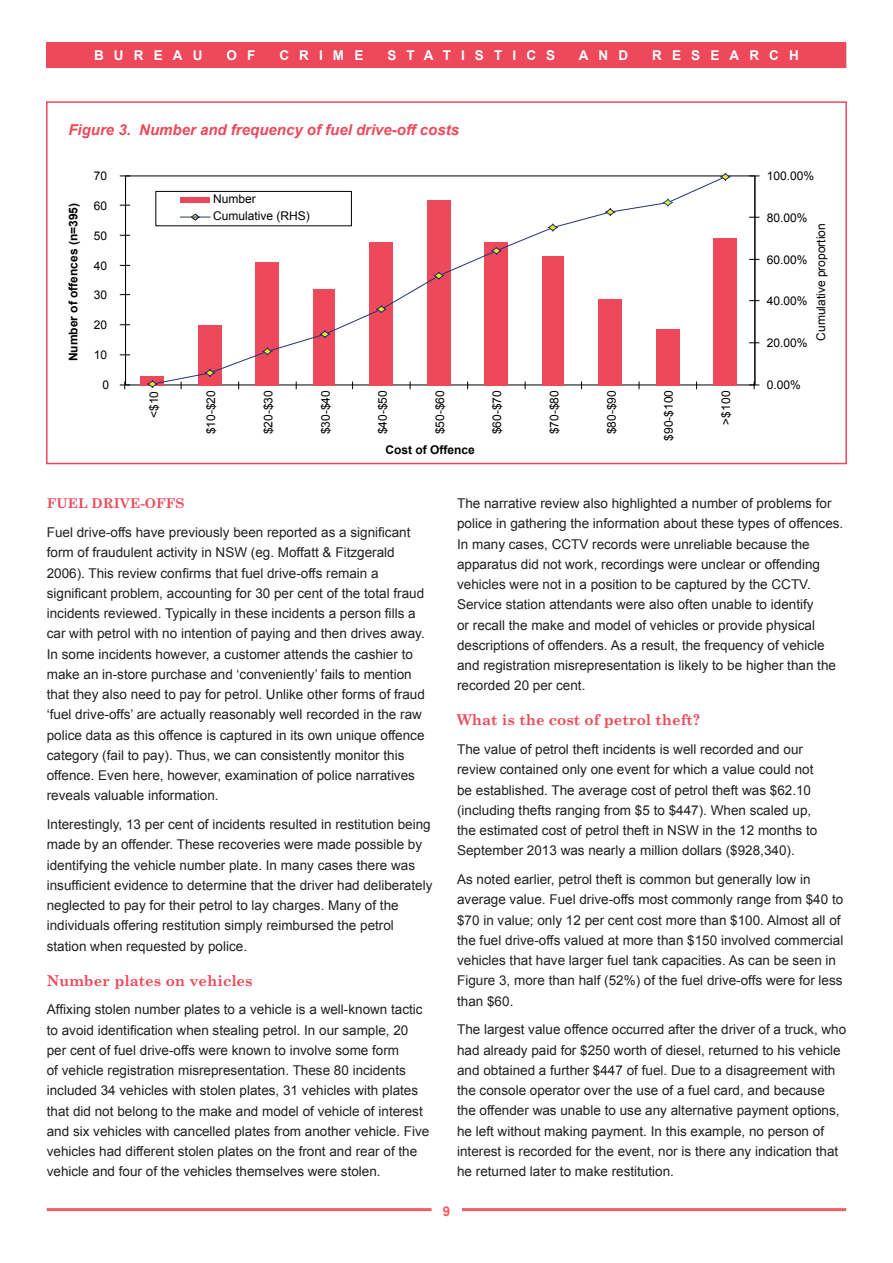
<style>
.page{position:relative;width:893px;height:1263px;background:#fff}
.page>*{position:absolute;margin:0;border:0;box-sizing:border-box;transform-origin:0 0}
._3__0_0_0_Subhead_2{font:700 15px "Century Schoolbook";color:#ed495a}
.t1{font:italic 700 15px "Arial";color:#ed495a}
._4__Text__body{font:13.5px/20.2px "Arial";color:#231f20}
.t2{font:700 13.5px "Arial";letter-spacing:.75em;color:#fff}
._2__0_0_Subhead_1{font:700 13.5px "Century Schoolbook";color:#ed495a}
.t3{font:700 13.5px "Arial";color:#ef5e65}
.t4{font:12px/17.2px "Arial";color:#000001}
.t5{font:700 12px "Arial";color:#000001}
</style>
<div class="page">
<hr style="left:47px;top:1208px;width:799px;height:3px;background:#ef5e65">
<div style="left:432px;top:1204px;width:29px;height:17px;background:#fff"></div>
<div style="left:47px;top:43px;width:799px;height:25px;background:#ed495a"></div>
<div style="left:141px;top:376px;width:23px;height:10px;background:#ed495a"></div>
<div style="left:198px;top:326px;width:23px;height:60px;background:#ed495a"></div>
<div style="left:656px;top:329px;width:23px;height:57px;background:#ed495a"></div>
<div style="left:714px;top:239px;width:23px;height:147px;background:#ed495a"></div>
<hr style="left:754px;top:176px;width:1px;height:209px;background:#000001">
<hr style="left:125px;top:176px;width:1px;height:209px;background:#000001">
<svg style="left:749px;top:381px;width:10px;height:8px"></svg>
<svg style="left:120px;top:381px;width:10px;height:8px"></svg>
<svg style="left:151px;top:176px;width:575px;height:209px"></svg>
<svg style="left:147px;top:380px;width:11px;height:8px"></svg>
<svg style="left:204px;top:368px;width:11px;height:9px"></svg>
<svg style="left:262px;top:347px;width:11px;height:9px"></svg>
<svg style="left:319px;top:330px;width:11px;height:9px"></svg>
<svg style="left:376px;top:305px;width:11px;height:9px"></svg>
<svg style="left:433px;top:271px;width:11px;height:9px"></svg>
<svg style="left:491px;top:246px;width:11px;height:9px"></svg>
<svg style="left:547px;top:223px;width:11px;height:9px"></svg>
<svg style="left:605px;top:208px;width:11px;height:8px"></svg>
<svg style="left:662px;top:198px;width:11px;height:9px"></svg>
<svg style="left:720px;top:172px;width:11px;height:9px"></svg>
<div style="left:156px;top:191px;width:195px;height:35px;background:#fff"></div>
<div style="left:156px;top:191px;width:196px;height:35px;border:1px solid #000001"></div>
<div style="left:180px;top:197px;width:30px;height:6px;background:#ed495a"></div>
<svg style="left:190px;top:213px;width:10px;height:8px"></svg>
<hr style="left:180px;top:217px;width:30px;height:1px;background:#2d376b">
<div style="left:46px;top:101px;width:801px;height:363px;border:2px solid #ed495a"></div>
<p class="t2" style="left:94px;top:46px;width:110px">BUREAU</p>
<p class="t2" style="left:226px;top:46px;width:30px">O F</p>
<p class="t2" style="left:279px;top:46px;width:85px">CRIME</p>
<p class="t2" style="left:387px;top:46px;width:169px">STATISTICS</p>
<p class="t2" style="left:579px;top:46px;width:51px">AND</p>
<p class="t2" style="left:652px;top:46px;width:148px">RESEARCH</p>
<p class="t1" style="left:68px;top:120px;width:392px">Figure 3. Number and frequency of fuel drive-off costs</p>
<p class="t5" style="left:65px;top:361px;width:160px;rotate:-90deg">Number of offences (n=395)</p>
<p class="t4" style="left:94px;top:167px;width:15px">70</p>
<p class="t4" style="left:94px;top:197px;width:15px">60</p>
<p class="t4" style="left:94px;top:227px;width:15px">50</p>
<p class="t4" style="left:94px;top:257px;width:15px">40</p>
<p class="t4" style="left:94px;top:287px;width:15px">30</p>
<p class="t4" style="left:94px;top:316px;width:15px">20</p>
<p class="t4" style="left:94px;top:346px;width:15px">10</p>
<p class="t4" style="left:102px;top:376px;width:8px">0</p>
<p class="t4" style="left:213px;top:190px;width:98px">Number<br>Cumulative (RHS)</p>
<p class="t4" style="left:145px;top:418px;width:29px;rotate:-90deg">&lt;$10</p>
<p class="t4" style="left:203px;top:434px;width:46px;rotate:-90deg">$10-$20</p>
<p class="t4" style="left:260px;top:434px;width:46px;rotate:-90deg">$20-$30</p>
<p class="t4" style="left:317px;top:434px;width:46px;rotate:-90deg">$30-$40</p>
<p class="t4" style="left:374px;top:434px;width:46px;rotate:-90deg">$40-$50</p>
<p class="t4" style="left:431px;top:434px;width:46px;rotate:-90deg">$50-$60</p>
<p class="t4" style="left:489px;top:434px;width:46px;rotate:-90deg">$60-$70</p>
<p class="t4" style="left:546px;top:434px;width:46px;rotate:-90deg">$70-$80</p>
<p class="t4" style="left:603px;top:434px;width:46px;rotate:-90deg">$80-$90</p>
<p class="t4" style="left:660px;top:441px;width:52px;rotate:-90deg">$90-$100</p>
<p class="t4" style="left:717px;top:424px;width:35px;rotate:-90deg">&gt;$100</p>
<p class="t5" style="left:385px;top:442px;width:91px">Cost of Offence</p>
<p class="t4" style="left:767px;top:167px;width:49px">100.00%</p>
<p class="t4" style="left:767px;top:209px;width:42px">80.00%</p>
<p class="t4" style="left:767px;top:251px;width:42px">60.00%</p>
<p class="t4" style="left:767px;top:293px;width:42px">40.00%</p>
<p class="t4" style="left:767px;top:334px;width:42px">20.00%</p>
<p class="t4" style="left:813px;top:341px;width:119px;rotate:-90deg">Cumulative proportion</p>
<p class="t4" style="left:767px;top:376px;width:36px">0.00%</p>
<p class="_2__0_0_Subhead_1" style="left:47px;top:493px;width:139px">FUEL DRIVE-OFFS</p>
<p class="_4__Text__body" style="left:47px;top:522px;width:380px">Fuel drive-offs have previously been reported as a significant form of fraudulent activity in NSW (eg. Moffatt &amp; Fitzgerald 2006). This review confirms that fuel drive-offs remain a significant problem, accounting for 30 per cent of the total fraud incidents reviewed. Typically in these incidents a person fills a car with petrol with no intention of paying and then drives away.<br>In some incidents however, a customer attends the cashier to make an in-store purchase and ‘conveniently’ fails to mention that they also need to pay for petrol. Unlike other forms of fraud ‘fuel drive-offs’ are actually reasonably well recorded in the raw police data as this offence is captured in its own unique offence category (fail to pay). Thus, we can consistently monitor this offence. Even here, however, examination of police narratives reveals valuable information.</p>
<p class="_4__Text__body" style="left:47px;top:814px;width:387px">Interestingly, 13 per cent of incidents resulted in restitution being made by an offender. These recoveries were made possible by identifying the vehicle number plate. In many cases there was insufficient evidence to determine that the driver had deliberately neglected to pay for their petrol to lay charges. Many of the individuals offering restitution simply reimbursed the petrol station when requested by police.</p>
<p class="_3__0_0_0_Subhead_2" style="left:47px;top:968px;width:207px">Number plates on vehicles</p>
<p class="_4__Text__body" style="left:47px;top:1000px;width:384px">Affixing stolen number plates to a vehicle is a well-known tactic to avoid identification when stealing petrol. In our sample, 20 per cent of fuel drive-offs were known to involve some form<br>of vehicle registration misrepresentation. These 80 incidents included 34 vehicles with stolen plates, 31 vehicles with plates that did not belong to the make and model of vehicle of interest and six vehicles with cancelled plates from another vehicle. Five vehicles had different stolen plates on the front and rear of the vehicle and four of the vehicles themselves were stolen.</p>
<p class="_4__Text__body" style="left:457px;top:493px;width:388px">The narrative review also highlighted a number of problems for police in gathering the information about these types of offences.<br>In many cases, CCTV records were unreliable because the apparatus did not work, recordings were unclear or offending vehicles were not in a position to be captured by the CCTV.<br>Service station attendants were also often unable to identify<br>or recall the make and model of vehicles or provide physical descriptions of offenders. As a result, the frequency of vehicle and registration misrepresentation is likely to be higher than the recorded 20 per cent.</p>
<p class="_3__0_0_0_Subhead_2" style="left:457px;top:708px;width:245px">What is the cost of petrol theft?</p>
<p class="_4__Text__body" style="left:457px;top:739px;width:362px">The value of petrol theft incidents is well recorded and our review contained only one event for which a value could not be established. The average cost of petrol theft was $62.10 (including thefts ranging from $5 to $447). When scaled up, the estimated cost of petrol theft in NSW in the 12 months to September 2013 was nearly a million dollars ($928,340).</p>
<p class="_4__Text__body" style="left:457px;top:869px;width:388px">As noted earlier, petrol theft is common but generally low in average value. Fuel drive-offs most commonly range from $40 to $70 in value; only 12 per cent cost more than $100. Almost all of the fuel drive-offs valued at more than $150 involved commercial vehicles that have larger fuel tank capacities. As can be seen in Figure 3, more than half (52%) of the fuel drive-offs were for less than $60.</p>
<p class="_4__Text__body" style="left:457px;top:1020px;width:391px">The largest value offence occurred after the driver of a truck, who had already paid for $250 worth of diesel, returned to his vehicle and obtained a further $447 of fuel. Due to a disagreement with the console operator over the use of a fuel card, and because the offender was unable to use any alternative payment options, he left without making payment. In this example, no person of interest is recorded for the event, nor is there any indication that he returned later to make restitution.</p>
<p class="t3" style="left:443px;top:1202px;width:9px">9</p>
</div>
